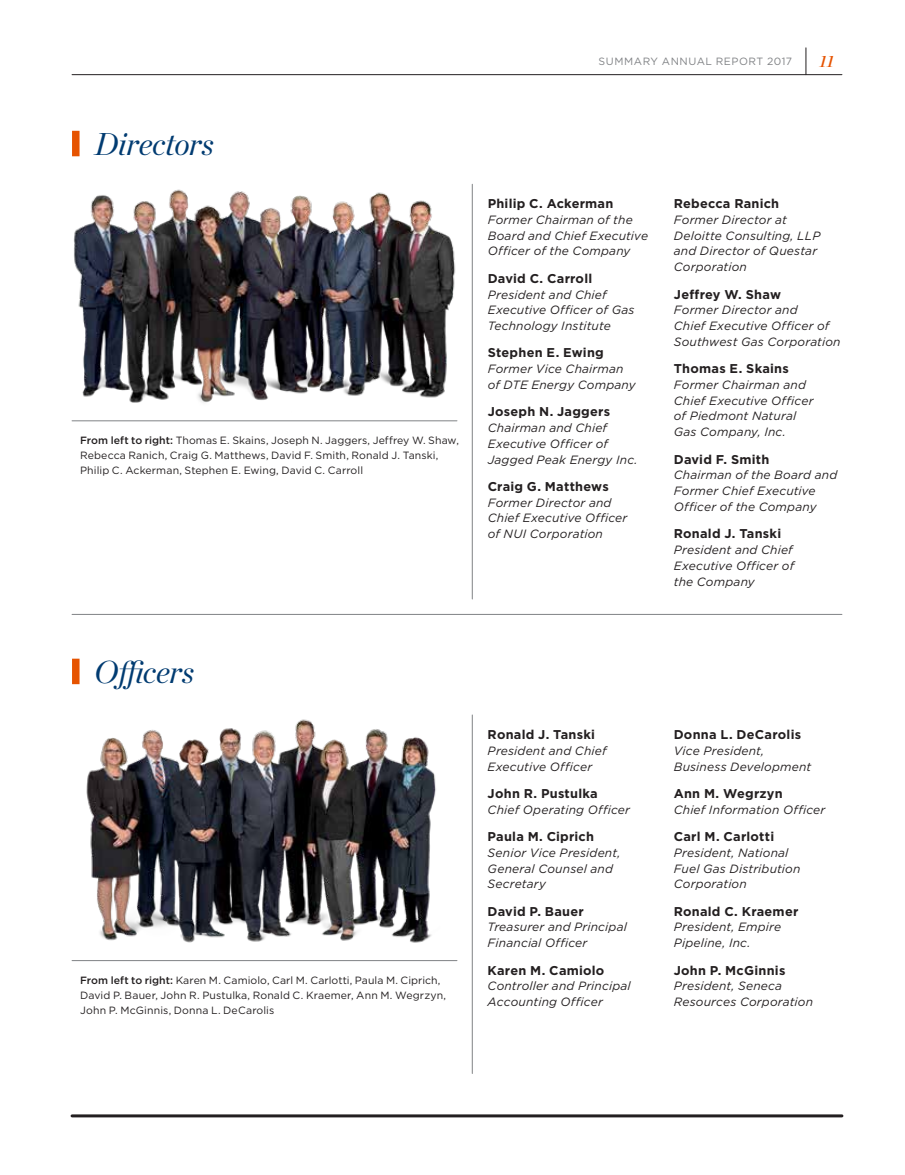
<style>
.page{position:relative;width:905px;height:1175px;background:#fff}
.page>*{position:absolute;margin:0;border:0;box-sizing:border-box;transform-origin:0 0}
.t1{font:italic 31.5px "Chronicle Display";letter-spacing:-.01em;color:#003b71}
.t2{font:italic 16.5px "Chronicle Display Semi";color:#e65300}
.t3{font:700 12.75px "Gotham HTF";letter-spacing:.02em;color:#231f20}
.t4{font:italic 12px/15.8px "Gotham HTF";letter-spacing:.015em;color:#231f20}
.t5{font:10.5px/15px "Gotham HTF";letter-spacing:.01em;color:#231f20}
.t6{font:10.5px "Gotham HTF";letter-spacing:.05em;color:#808285}
.s1{font-weight:500}
</style>
<div class="page">
<hr style="left:72px;top:614px;width:770px;height:1px;background:#808285">
<hr style="left:72px;top:420px;width:385px;height:1px;background:#808285">
<hr style="left:72px;top:960px;width:385px;height:1px;background:#808285">
<hr style="left:472px;top:184px;width:1px;height:415px;background:#808285">
<hr style="left:472px;top:715px;width:1px;height:358px;background:#808285">
<svg style="left:72px;top:658px;width:8px;height:26px"></svg>
<svg style="left:72px;top:131px;width:8px;height:25px"></svg>
<img style="left:86px;top:719px;width:350px;height:224px">
<img style="left:74px;top:189px;width:382px;height:214px">
<hr style="left:72px;top:74px;width:770px;height:1px;background:#231f20">
<hr style="left:72px;top:1114px;width:770px;height:3px;background:#231f20">
<svg style="left:805px;top:48px;width:1px;height:27px"></svg>
<h1 class="t1" style="left:94px;top:119px;width:121px">Directors</h1>
<p class="t5" style="left:80px;top:433px;width:380px"><span class="s1">From left to right:</span> Thomas E. Skains, Joseph N. Jaggers, Jeffrey W. Shaw,<br>Rebecca Ranich, Craig G. Matthews, David F. Smith, Ronald J. Tanski,<br>Philip C. Ackerman, Stephen E. Ewing, David C. Carroll</p>
<h1 class="t1" style="left:94px;top:647px;width:101px">Officers</h1>
<p class="t5" style="left:80px;top:972px;width:367px"><span class="s1">From left to right:</span> Karen M. Camiolo, Carl M. Carlotti, Paula M. Ciprich,<br>David P. Bauer, John R. Pustulka, Ronald C. Kraemer, Ann M. Wegrzyn,<br>John P. McGinnis, Donna L. DeCarolis</p>
<p class="t6" style="left:598px;top:56px;width:195px">SUMMARY ANNUAL REPORT 2017</p>
<h2 class="t2" style="left:819px;top:48px;width:16px">11</h2>
<p class="t3" style="left:488px;top:196px;width:127px">Philip C. Ackerman</p>
<p class="t4" style="left:488px;top:212px;width:162px">Former Chairman of the<br>Board and Chief Executive<br>Officer of the Company</p>
<p class="t3" style="left:488px;top:271px;width:106px">David C. Carroll</p>
<p class="t4" style="left:488px;top:286px;width:148px">President and Chief<br>Executive Officer of Gas<br>Technology Institute</p>
<p class="t3" style="left:488px;top:345px;width:118px">Stephen E. Ewing</p>
<p class="t4" style="left:488px;top:361px;width:149px">Former Vice Chairman of DTE Energy Company</p>
<p class="t3" style="left:488px;top:404px;width:124px">Joseph N. Jaggers</p>
<p class="t4" style="left:488px;top:420px;width:151px">Chairman and Chief<br>Executive Officer of<br>Jagged Peak Energy Inc.</p>
<p class="t3" style="left:488px;top:479px;width:122px">Craig G. Matthews</p>
<p class="t4" style="left:488px;top:494px;width:141px">Former Director and<br>Chief Executive Officer of NUI Corporation</p>
<p class="t3" style="left:674px;top:196px;width:107px">Rebecca Ranich</p>
<p class="t4" style="left:674px;top:212px;width:148px">Former Director at<br>Deloitte Consulting, LLP and Director of Questar<br>Corporation</p>
<p class="t3" style="left:674px;top:287px;width:109px">Jeffrey W. Shaw</p>
<p class="t4" style="left:674px;top:302px;width:168px">Former Director and<br>Chief Executive Officer of<br>Southwest Gas Corporation</p>
<p class="t3" style="left:674px;top:361px;width:116px">Thomas E. Skains</p>
<p class="t4" style="left:674px;top:377px;width:141px">Former Chairman and<br>Chief Executive Officer of Piedmont Natural<br>Gas Company, Inc.</p>
<p class="t3" style="left:674px;top:452px;width:97px">David F. Smith</p>
<p class="t4" style="left:674px;top:467px;width:165px">Chairman of the Board and<br>Former Chief Executive<br>Officer of the Company</p>
<p class="t3" style="left:674px;top:526px;width:109px">Ronald J. Tanski</p>
<p class="t4" style="left:674px;top:542px;width:122px">President and Chief<br>Executive Officer of the Company</p>
<p class="t3" style="left:487px;top:727px;width:109px">Ronald J. Tanski</p>
<p class="t4" style="left:487px;top:742px;width:120px">President and Chief<br>Executive Officer</p>
<p class="t3" style="left:487px;top:786px;width:111px">John R. Pustulka</p>
<p class="t4" style="left:487px;top:801px;width:144px">Chief Operating Officer</p>
<p class="t3" style="left:487px;top:829px;width:108px">Paula M. Ciprich</p>
<p class="t4" style="left:487px;top:844px;width:134px">Senior Vice President,<br>General Counsel and<br>Secretary</p>
<p class="t3" style="left:487px;top:903px;width:98px">David P. Bauer</p>
<p class="t4" style="left:487px;top:919px;width:141px">Treasurer and Principal<br>Financial Officer</p>
<p class="t3" style="left:487px;top:962px;width:118px">Karen M. Camiolo</p>
<p class="t4" style="left:487px;top:978px;width:145px">Controller and Principal<br>Accounting Officer</p>
<p class="t3" style="left:673px;top:727px;width:129px">Donna L. DeCarolis</p>
<p class="t4" style="left:673px;top:742px;width:139px">Vice President,<br>Business Development</p>
<p class="t3" style="left:673px;top:786px;width:110px">Ann M. Wegrzyn</p>
<p class="t4" style="left:673px;top:801px;width:153px">Chief Information Officer</p>
<p class="t3" style="left:673px;top:829px;width:102px">Carl M. Carlotti</p>
<p class="t4" style="left:673px;top:844px;width:128px">President, National<br>Fuel Gas Distribution<br>Corporation</p>
<p class="t3" style="left:673px;top:903px;width:126px">Ronald C. Kraemer</p>
<p class="t4" style="left:673px;top:919px;width:109px">President, Empire<br>Pipeline, Inc.</p>
<p class="t3" style="left:673px;top:962px;width:113px">John P. McGinnis</p>
<p class="t4" style="left:673px;top:978px;width:141px">President, Seneca<br>Resources Corporation</p>
</div>
